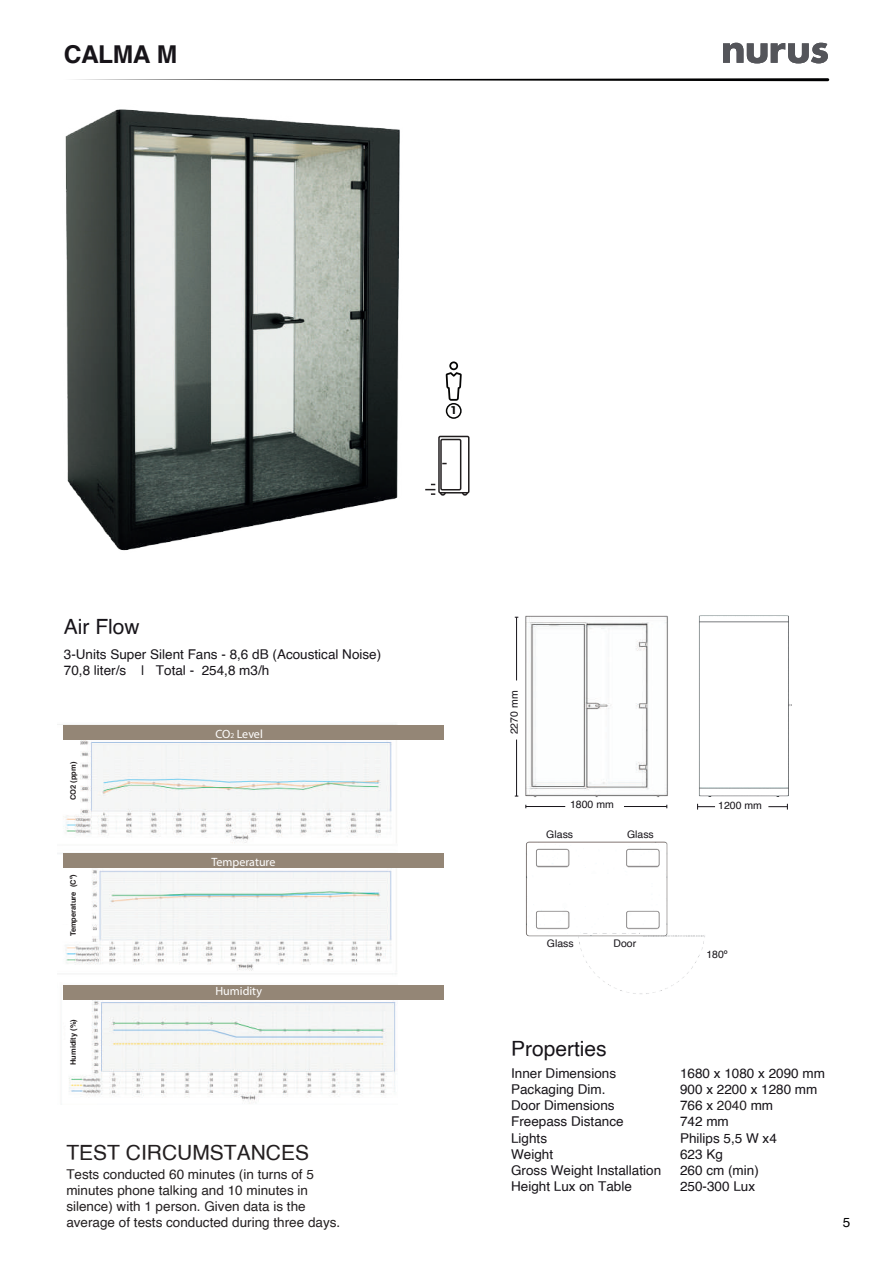
<style>
.page{position:relative;width:893px;height:1263px;background:#fff}
.page>*{position:absolute;margin:0;border:0;box-sizing:border-box;transform-origin:0 0}
.t1{font:700 24.6px "Helvetica";letter-spacing:-.02em;color:#171419}
.t2{font:21px "Helvetica";color:#171419}
.t3{font:21px "Helvetica";color:#231f20}
.t4{font:13.5px/16.2px "Helvetica";color:#171419}
.t5{font:13.5px/16.2px "Helvetica";color:#231f20}
.t6{font:13.5px "Helvetica";color:#000001}
.t7{font:12px "Myriad Pro";color:#fff}
.t8{font:700 11.1px "Montserrat";color:#050504}
.t9{font:10.5px "Helvetica";color:#171419}
.t10{font:700 7.5px "Helvetica";letter-spacing:-.005em;color:#231f20}
.s1{font-size:7.5px}
.s2{color:#231f20}
</style>
<div class="page">
<img style="left:65px;top:109px;width:405px;height:375px">
<svg style="left:147px;top:484px;width:323px;height:62px"></svg>
<svg style="left:65px;top:473px;width:82px;height:78px"></svg>
<img style="left:760px;top:615px;width:32px;height:195px">
<img style="left:443px;top:615px;width:317px;height:193px">
<img style="left:525px;top:808px;width:174px;height:129px">
<img style="left:566px;top:921px;width:139px;height:73px">
<svg style="left:768px;top:804px;width:20px;height:5px"></svg>
<svg style="left:697px;top:804px;width:18px;height:5px"></svg>
<hr style="left:526px;top:806px;width:39px;height:1px;background:#171419">
<hr style="left:624px;top:806px;width:43px;height:1px;background:#171419">
<hr style="left:516px;top:617px;width:1px;height:63px;background:#171419">
<hr style="left:516px;top:739px;width:1px;height:57px;background:#171419">
<div style="left:571px;top:874px;width:53px;height:27px;background:#fff"></div>
<svg style="left:74px;top:78px;width:755px;height:3px"></svg>
<svg style="left:723px;top:43px;width:105px;height:20px"></svg>
<div style="left:438px;top:436px;width:31px;height:57px;border:2px solid #201d1e"></div>
<svg style="left:461px;top:491px;width:8px;height:5px"></svg>
<svg style="left:425px;top:484px;width:22px;height:12px"></svg>
<div style="left:440px;top:439px;width:21px;height:51px;border:2px solid #201d1e"></div>
<svg style="left:446px;top:361px;width:16px;height:40px"></svg>
<div style="left:446px;top:403px;width:16px;height:16px;border:2px solid #050504;border-radius:50%"></div>
<img style="left:58px;top:724px;width:340px;height:381px">
<div style="left:63px;top:725px;width:380px;height:15px;background:#948676"></div>
<div style="left:63px;top:853px;width:380px;height:15px;background:#948676"></div>
<div style="left:63px;top:985px;width:380px;height:14px;background:#948676"></div>
<div style="left:67px;top:1020px;width:14px;height:35px;background:#fff"></div>
<div style="left:59px;top:889px;width:15px;height:35px;background:#fff"></div>
<div style="left:59px;top:762px;width:15px;height:35px;background:#fff"></div>
<h1 class="t1" style="left:64px;top:34px;width:115px">CALMA M</h1>
<p class="t8" style="left:451px;top:402px;width:6px">1</p>
<h2 class="t2" style="left:64px;top:611px;width:77px">Air Flow</h2>
<p class="t4" style="left:64px;top:646px;width:319px">3-Units Super Silent Fans - 8,6 dB (Acoustical Noise)<br>70,8 liter/s | Total - 254,8 m3/h</p>
<p class="t10" style="left:67px;top:800px;width:40px;rotate:-90deg">CO2 (ppm)</p>
<p class="t10" style="left:67px;top:936px;width:64px;rotate:-90deg">Temperature (Cº)</p>
<p class="t10" style="left:67px;top:1065px;width:47px;rotate:-90deg">Humidity (%)</p>
<p class="t7" style="left:215px;top:726px;width:49px">CO<span class="s1">2</span> Level</p>
<p class="t7" style="left:211px;top:854px;width:65px">Temperature</p>
<p class="t7" style="left:215px;top:984px;width:48px">Humidity</p>
<h2 class="t3" style="left:66px;top:1136px;width:244px">TEST CIRCUMSTANCES</h2>
<p class="t5" style="left:66px;top:1166px;width:275px">Tests conducted 60 minutes (in turns of 5 minutes phone talking and 10 minutes in silence) with 1 person. Given data is the average of tests conducted during three days.</p>
<p class="t9" style="left:506px;top:734px;width:45px;rotate:-90deg">2270 mm</p>
<p class="t9" style="left:570px;top:796px;width:45px">1800 mm</p>
<p class="t9" style="left:546px;top:826px;width:28px">Glass</p>
<p class="t9" style="left:627px;top:826px;width:28px">Glass</p>
<p class="t9" style="left:718px;top:797px;width:45px">1200 mm</p>
<p class="t9" style="left:547px;top:935px;width:28px">Glass</p>
<p class="t9" style="left:613px;top:935px;width:24px">Door</p>
<p class="t9" style="left:706px;top:946px;width:23px">180º</p>
<h2 class="t2" style="left:511px;top:1032px;width:97px">Properties</h2>
<p class="t4" style="left:511px;top:1065px;width:152px">Inner Dimensions<br>Packaging Dim.<br>Door Dimensions<br>Freepass Distance<br>Lights<br>Weight<br>Gross Weight Installation<br>Height Lux on Table</p>
<p class="t4" style="left:680px;top:1065px;width:146px">1680 x 1080 x 2090 mm<br>900 x 2200 x 1280 mm<br>766 x <span class="s2">2040</span> mm<br>742 mm<br>Philips 5,5 W x4<br>623 Kg<br>260 cm (min)<br>250-300 Lux</p>
<p class="t6" style="left:843px;top:1211px;width:9px">5</p>
</div>
